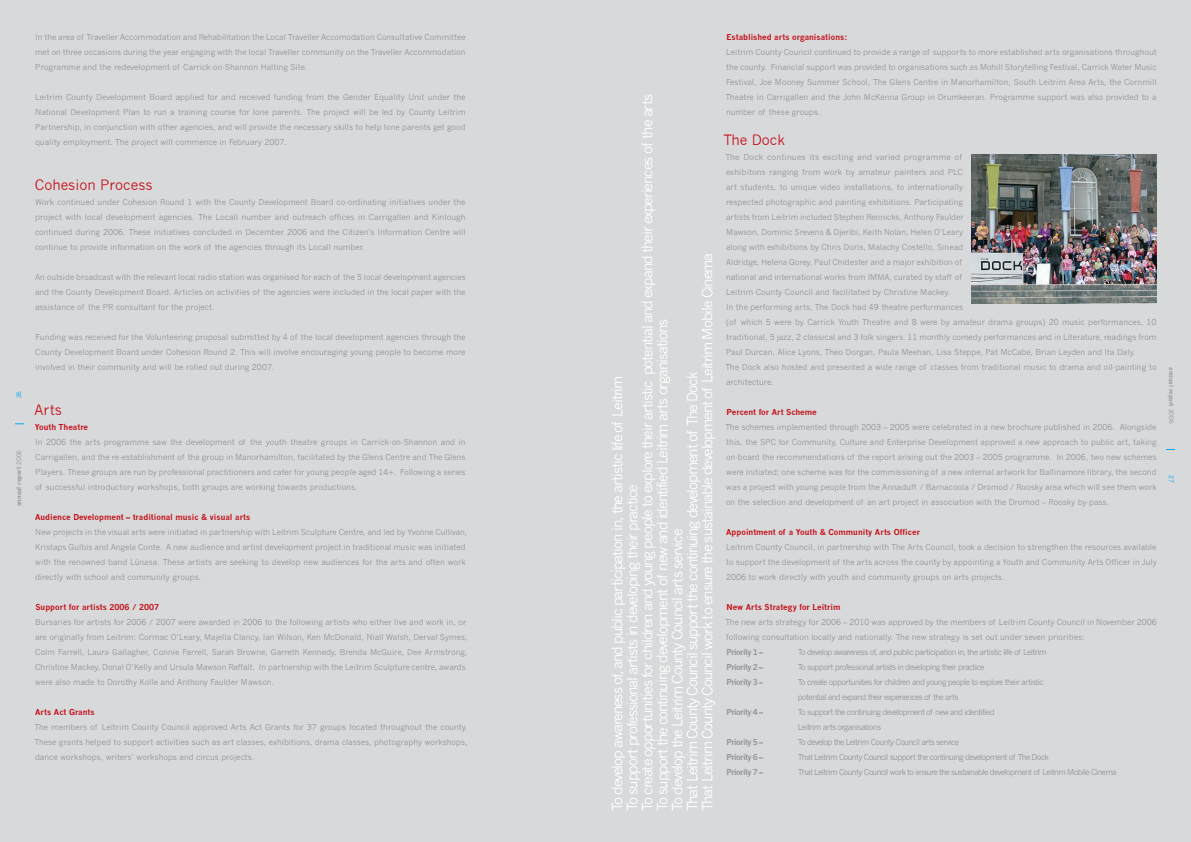
<style>
.page{position:relative;width:1191px;height:842px;background:#fff}
.page>*{position:absolute;margin:0;border:0;box-sizing:border-box;transform-origin:0 0}
.t1{font:14px/15px "News Gothic";letter-spacing:-.075em;color:#fff}
.t2{font:14px "News Gothic";color:#c4121a}
.t3{font:8px/15px "News Gothic";color:#939598;text-align:justify}
.t4{font:8px/15px "News Gothic";color:#939598;scale:1.04 1}
.t5{font:8px/15px "News Gothic";letter-spacing:-.075em;color:#939598}
.t6{font:700 8px "News Gothic";color:#c4121a}
.t7{font:8px/15px "News Gothic";letter-spacing:-.07em;color:#939598}
.t8{font:700 8px "News Gothic";letter-spacing:-.075em;color:#939598}
.t9{font:700 6px "News Gothic";color:#939598}
.t10{font:6px "News Gothic";color:#00aeef}
.s1{font-weight:400}
</style>
<div class="page">
<div style="left:0;top:0;width:595px;height:842px;background:#d8d9db"></div>
<div style="left:595px;top:0;width:596px;height:842px;background:#d8d9db"></div>
<img style="left:972px;top:154px;width:185px;height:149px">
<p class="t10" style="left:15px;top:398px;width:9px;rotate:-90deg">26</p>
<p class="t9" style="left:15px;top:506px;width:58px;rotate:-90deg">annual report <span class="s1">2006</span></p>
<p class="t3" style="left:35px;top:29px;width:432px">In the area of Traveller Accommodation and Rehabilitation the Local Traveller Accomodation Consultative Committee met on three occasions during the year engaging with the local Traveller community on the Traveller Accommodation Programme and the redevelopment of Carrick-on-Shannon Halting Site.</p>
<p class="t3" style="left:35px;top:89px;width:432px">Leitrim County Development Board applied for and received funding from the Gender Equality Unit under the National Development Plan to run a training course for lone parents. The project will be led by County Leitrim Partnership, in conjunction with other agencies, and will provide the necessary skills to help lone parents get good quality employment. The project will commence in February 2007.</p>
<h1 class="t2" style="left:35px;top:177px;width:119px">Cohesion Process</h1>
<p class="t3" style="left:35px;top:194px;width:432px">Work continued under Cohesion Round 1 with the County Development Board co-ordinating initiatives under the project with local development agencies. The Locall number and outreach offices in Carrigallen and Kinlough continued during 2006. These initiatives concluded in December 2006 and the Citizen’s Information Centre will continue to provide information on the work of the agencies through its Locall number.</p>
<p class="t3" style="left:35px;top:269px;width:432px">An outside broadcast with the relevant local radio station was organised for each of the 5 local development agencies and the County Development Board. Articles on activities of the agencies were included in the local paper with the assistance of the PR consultant for the project.</p>
<p class="t3" style="left:35px;top:329px;width:432px">Funding was received for the Volunteering proposal submitted by 4 of the local development agencies through the County Development Board under Cohesion Round 2. This will involve encouraging young people to become more involved in their community and will be rolled out during 2007.</p>
<h1 class="t2" style="left:35px;top:402px;width:29px">Arts</h1>
<p class="t6" style="left:35px;top:422px;width:55px">Youth Theatre</p>
<p class="t3" style="left:35px;top:434px;width:432px">In 2006 the arts programme saw the development of the youth theatre groups in Carrick-on-Shannon and in Carrigallen, and the re-establishment of the group in Manorhamilton, facilitated by the Glens Centre and The Glens Players. These groups are run by professional practitioners and cater for young people aged 14+. Following a series of successful introductory workshops, both groups are working towards productions.</p>
<p class="t6" style="left:35px;top:512px;width:217px">Audience Development – traditional music &amp; visual arts</p>
<p class="t3" style="left:35px;top:524px;width:434px;text-align:left">New projects in the visual arts were initiated in partnership with Leitrim Sculpture Centre, and led by Yvonne Cullivan, Kristaps Gulbis and Angela Conte. A new audience and artist development project in traditional music was initiated with the renowned band Lúnasa. These artists are seeking to develop new audiences for the arts and often work directly with school and community groups.</p>
<p class="t6" style="left:35px;top:602px;width:125px">Support for artists 2006 / 2007</p>
<p class="t3" style="left:35px;top:614px;width:434px;text-align:left">Bursaries for artists for 2006 / 2007 were awarded in 2006 to the following artists who either live and work in, or are originally from Leitrim: Cormac O’Leary, Majella Clancy, Ian Wilson, Ken McDonald, Niall Walsh, Derval Symes, Colm Farrell, Laura Gallagher, Connie Farrell, Sarah Browne, Garreth Kennedy, Brenda McGuire, Dee Armstrong, Christine Mackey, Donal O’Kelly and Ursula Mawson Raffalt. In partnership with the Leitrim Sculpture centre, awards were also made to Dorothy Kolle and Anthony Faulder Mawson.</p>
<p class="t6" style="left:35px;top:707px;width:61px">Arts Act Grants</p>
<p class="t3" style="left:34px;top:719px;width:434px">The members of Leitrim County Council approved Arts Act Grants for 37 groups located throughout the county.<br>These grants helped to support activities such as art classes, exhibitions, drama classes, photography workshops, dance workshops, writers’ workshops and circus projects.</p>
<p class="t1" style="left:610px;top:811px;width:718px;rotate:-90deg">To develop awareness of, and public participation in, the artistic life of Leitrim<br>To support professional artists in developing their practice<br>To create opportunities for children and young people to explore their artistic potential and expand their experiences of the arts To support the continuing development of new and identified Leitrim arts organisations<br>To develop the Leitrim County Council arts service<br>That Leitrim County Council support the continuing development of The Dock<br>That Leitrim County Council work to ensure the sustainable development of Leitrim Mobile Cinema</p>
<p class="t6" style="left:726px;top:32px;width:122px">Established arts organisations:</p>
<p class="t3" style="left:725px;top:45px;width:433px">Leitrim County Council continued to provide a range of supports to more established arts organisations throughout the county. Financial support was provided to organisations such as Mohill Storytelling Festival, Carrick Water Music Festival, Joe Mooney Summer School, The Glens Centre in Manorhamilton, South Leitrim Area Arts, the Cornmill Theatre in Carrigallen and the John McKenna Group in Drumkeeran. Programme support was also provided to a number of these groups.</p>
<h1 class="t2" style="left:723px;top:132px;width:63px">The Dock</h1>
<p class="t4" style="left:725px;top:150px;width:416px">The Dock continues its exciting and varied programme of<br>exhibitons ranging from work by amateur painters and PLC<br>art students, to unique video installations, to internationally<br>respected photographic and painting exhibitions. Participating<br>artists from Leitrim included Stephen Rennicks, Anthony Faulder<br>Mawson, Dominic Srevens &amp; Djeribi, Keith Nolan, Helen O’Leary<br>along with exhibitions by Chris Doris, Malachy Costello, Sinead<br>Aldridge, Helena Gorey, Paul Chidester and a major exhibition of<br>national and international works from IMMA, curated by staff of<br>Leitrim County Council and facilitated by Christine Mackey.<br>In the performing arts, The Dock had 49 theatre performances<br>(of which 5 were by Carrick Youth Theatre and 8 were by amateur drama groups) 20 music performances, 10 traditional, 5 jazz, 2 classical and 3 folk singers. 11 monthly comedy performances and in Literature, readings from Paul Durcan, Alice Lyons, Theo Dorgan, Paula Meehan, Lisa Steppe, Pat McCabe, Brian Leyden and Ita Daly.<br>The Dock also hosted and presented a wide range of classes from traditional music to drama and oil-painting to architecture.</p>
<p class="t6" style="left:726px;top:407px;width:92px">Percent for Art Scheme</p>
<p class="t3" style="left:725px;top:420px;width:433px">The schemes implemented through 2003 – 2005 were celebrated in a new brochure published in 2006. Alongside this, the SPC for Community, Culture and Enterprise Development approved a new approach to public art, taking on-board the recommendations of the report arising out the 2003 – 2005 programme. In 2006, two new schemes were initiated; one scheme was for the commissioning of a new internal artwork for Ballinamore library, the second was a project with young people from the Annaduff / Barnacoola / Dromod / Roosky area which will see them work on the selection and development of an art project in association with the Dromod – Roosky by-pass.</p>
<p class="t6" style="left:726px;top:527px;width:195px">Appointment of a Youth &amp; Community Arts Officer</p>
<p class="t3" style="left:726px;top:540px;width:432px">Leitrim County Council, in partnership with The Arts Council, took a decision to strengthen the resources available to support the development of the arts across the county by appointing a Youth and Community Arts Officer in July 2006 to work directly with youth and community groups on arts projects.</p>
<p class="t6" style="left:726px;top:602px;width:116px">New Arts Strategy for Leitrim</p>
<p class="t3" style="left:725px;top:615px;width:433px">The new arts strategy for 2006 – 2010 was approved by the members of Leitrim County Council in November 2006 following consultation locally and nationally. The new strategy is set out under seven priorities:</p>
<p class="t8" style="left:726px;top:647px;width:38px">Priority 1 –</p>
<p class="t5" style="left:798px;top:645px;width:250px">To develop awareness of, and public participation in, the artistic life of Leitrim</p>
<p class="t8" style="left:726px;top:662px;width:38px">Priority 2 –</p>
<p class="t5" style="left:798px;top:660px;width:188px">To support professional artists in developing their practice</p>
<p class="t8" style="left:726px;top:677px;width:38px">Priority 3 –</p>
<p class="t7" style="left:798px;top:675px;width:247px">To create opportunities for children and young people to explore their artistic potential and expand their experiences of the arts</p>
<p class="t8" style="left:726px;top:707px;width:38px">Priority 4 –</p>
<p class="t5" style="left:798px;top:705px;width:198px">To support the continuing development of new and identified<br>Leitrim arts organisations</p>
<p class="t8" style="left:726px;top:737px;width:38px">Priority 5 –</p>
<p class="t5" style="left:798px;top:735px;width:163px">To develop the Leitrim County Council arts service</p>
<p class="t8" style="left:726px;top:752px;width:38px">Priority 6 –</p>
<p class="t5" style="left:798px;top:750px;width:252px">That Leitrim County Council support the continuing development of The Dock</p>
<p class="t8" style="left:726px;top:767px;width:38px">Priority 7 –</p>
<p class="t5" style="left:798px;top:765px;width:320px">That Leitrim County Council work to ensure the sustainable development of Leitrim Mobile Cinema</p>
<p class="t9" style="left:1175px;top:367px;width:58px;rotate:90deg">annual report <span class="s1">2006</span></p>
<p class="t10" style="left:1174px;top:475px;width:9px;rotate:90deg">27</p>
</div>
